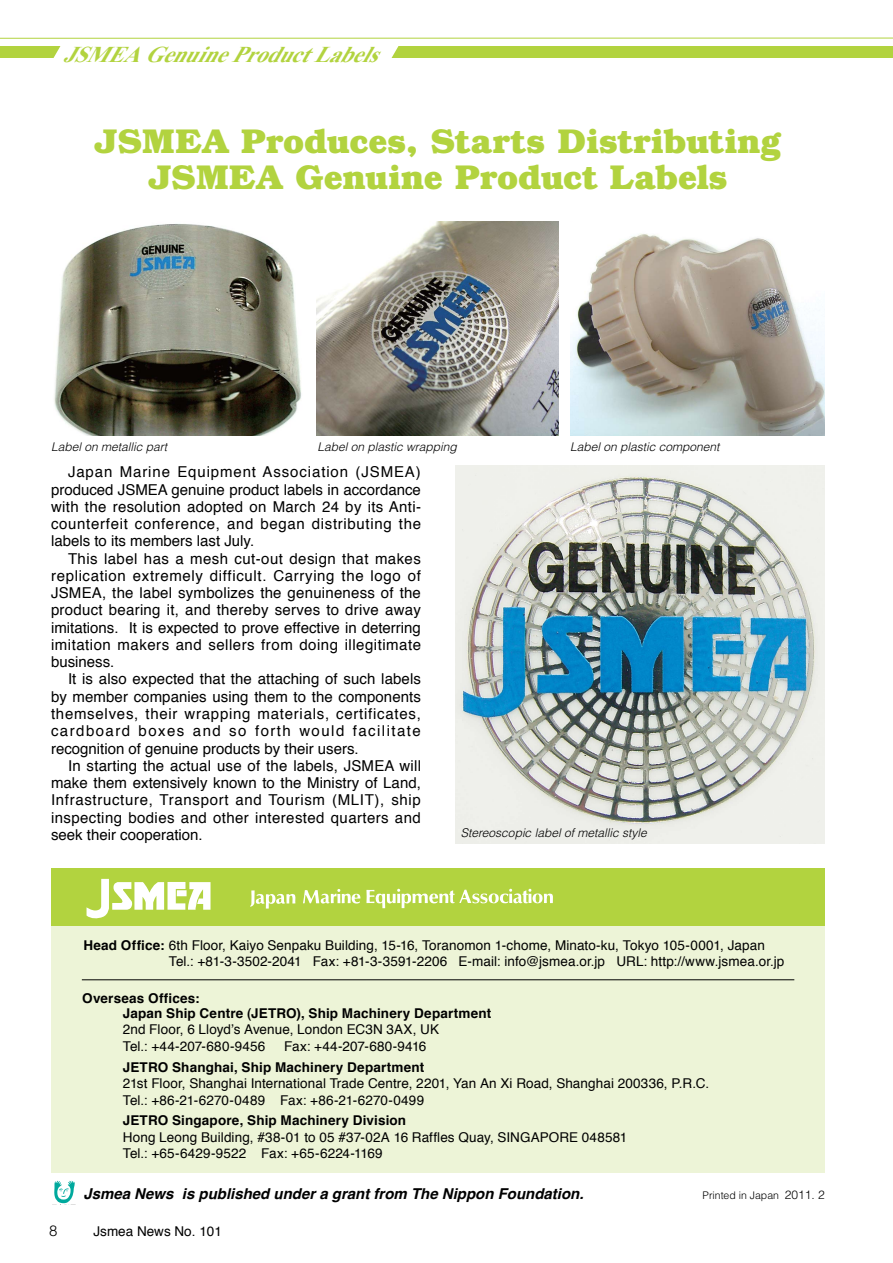
<style>
.page{position:relative;width:893px;height:1263px;background:#fff}
.page>*{position:absolute;margin:0;border:0;box-sizing:border-box;transform-origin:0 0}
.t1{font:700 34.5px/36px "Bookman";letter-spacing:-.005em;color:#b2d33f;text-align:center}
.t2{font:italic 700 22.5px "Times New Roman";color:#b2d33f}
.t3{font:15px/17.2px "Helvetica";letter-spacing:.025em;color:#000;text-align:justify}
.t4{font:italic 700 15px "Helvetica";color:#000}
.t5{font:300 15px "Helvetica";color:#000}
.t6{font:13.5px/16.5px "Helvetica";letter-spacing:.005em;color:#000}
.t7{font:700 13.5px/15px "Helvetica";letter-spacing:.015em;color:#000}
.t8{font:italic 300 12px "Helvetica";color:#000}
.t9{font:300 10.5px "Helvetica";color:#000}
.s1{font-weight:700}
.s2{font-size:12px}
</style>
<div class="page">
<div style="left:0;top:46px;width:893px;height:12px;background:#b2d33f"></div>
<hr style="left:0;top:38px;width:893px;height:1px;background:#b2d33f">
<div style="left:51px;top:868px;width:774px;height:305px;background:#edf4d7"></div>
<div style="left:51px;top:868px;width:774px;height:58px;background:#b2d33f"></div>
<svg style="left:87px;top:879px;width:124px;height:40px"></svg>
<svg style="left:303px;top:888px;width:250px;height:20px"></svg>
<svg style="left:250px;top:890px;width:46px;height:19px"></svg>
<svg style="left:54px;top:1181px;width:21px;height:22px"></svg>
<hr style="left:82px;top:979px;width:712px;height:1px;background:#000">
<div style="left:53px;top:46px;width:346px;height:12px;background:#fff"></div>
<img style="left:455px;top:466px;width:370px;height:377px">
<img style="left:54px;top:224px;width:247px;height:212px">
<img style="left:317px;top:221px;width:241px;height:215px">
<img style="left:571px;top:233px;width:254px;height:203px">
<h2 class="t2" style="left:63px;top:39px;width:333px">JSMEAGenuineProductLabels</h2>
<h1 class="t1" style="left:95px;top:122px;width:688px">JSMEA Produces, Starts Distributing<br>JSMEA Genuine Product Labels</h1>
<p class="t8" style="left:51px;top:439px;width:118px">Label on metallic part</p>
<p class="t8" style="left:317px;top:439px;width:141px">Label on plastic wrapping</p>
<p class="t8" style="left:570px;top:439px;width:151px">Label on plastic component</p>
<p class="t3" style="left:51px;top:464px;width:371px;text-indent:17px">Japan Marine Equipment Association (JSMEA) produced JSMEA genuine product labels in accordance with the resolution adopted on March 24 by its Anti&shy;counterfeit conference, and began distributing the labels to its members last July.</p>
<p class="t3" style="left:51px;top:550px;width:372px;text-indent:17px">This label has a mesh cut-out design that makes replication extremely difficult. Carrying the logo of JSMEA, the label symbolizes the genuineness of the product bearing it, and thereby serves to drive away imitations. It is expected to prove effective in deterring imitation makers and sellers from doing illegitimate business.</p>
<p class="t3" style="left:51px;top:671px;width:371px;text-indent:17px">It is also expected that the attaching of such labels by member companies using them to the components themselves, their wrapping materials, certificates, cardboard boxes and so forth would facilitate recognition of genuine products by their users.</p>
<p class="t3" style="left:51px;top:757px;width:371px;text-indent:17px">In starting the actual use of the labels, JSMEA will make them extensively known to the Ministry of Land, Infrastructure, Transport and Tourism (MLIT), ship inspecting bodies and other interested quarters and seek their cooperation.</p>
<p class="t8" style="left:461px;top:825px;width:187px">Stereoscopic label of metallic style</p>
<p class="t6" style="left:169px;top:937px;width:617px;text-indent:-85px"><span class="s1">Head Office:</span> 6th Floor, Kaiyo Senpaku Building, 15-16, Toranomon 1-chome, Minato-ku, Tokyo 105-0001, Japan<br>Tel.: +81-3-3502-2041 Fax: +81-3-3591-2206 E-mail: info@jsmea.or.jp URL: http://www.jsmea.or.jp</p>
<p class="t7" style="left:123px;top:991px;width:370px;text-indent:-40px">Overseas Offices:<br>Japan Ship Centre (JETRO), Ship Machinery Department</p>
<p class="t6" style="left:123px;top:1022px;width:318px">2nd Floor, 6 Lloyd’s Avenue, London EC3N 3AX, UK<br>Tel.: +44-207-680-9456</p>
<p class="t6" style="left:284px;top:1038px;width:144px">Fax: +44-207-680-9416</p>
<p class="t7" style="left:123px;top:1059px;width:303px">JETRO Shanghai, Ship Machinery Department</p>
<p class="t6" style="left:123px;top:1075px;width:588px">21st Floor, Shanghai International Trade Centre, 2201, Yan An Xi Road, Shanghai 200336, P.R.C.<br>Tel.: +86-21-6270-0489 Fax: +86-21-6270-0499</p>
<p class="t7" style="left:123px;top:1113px;width:285px">JETRO Singapore, Ship Machinery Division</p>
<p class="t6" style="left:123px;top:1129px;width:506px">Hong Leong Building, #38-01 to 05 #37-02A 16 Raffles Quay, SINGAPORE 048581<br>Tel.: +65-6429-9522 Fax: +65-6224-1169</p>
<p class="t4" style="left:83px;top:1181px;width:502px">Jsmea News is published under a grant from The Nippon Foundation.</p>
<p class="t9" style="left:703px;top:1188px;width:124px">Printed in Japan <span class="s2">2011. 2</span></p>
<p class="t5" style="left:49px;top:1221px;width:10px">8</p>
<p class="t6" style="left:94px;top:1223px;width:130px">Jsmea News No. 101</p>
</div>
